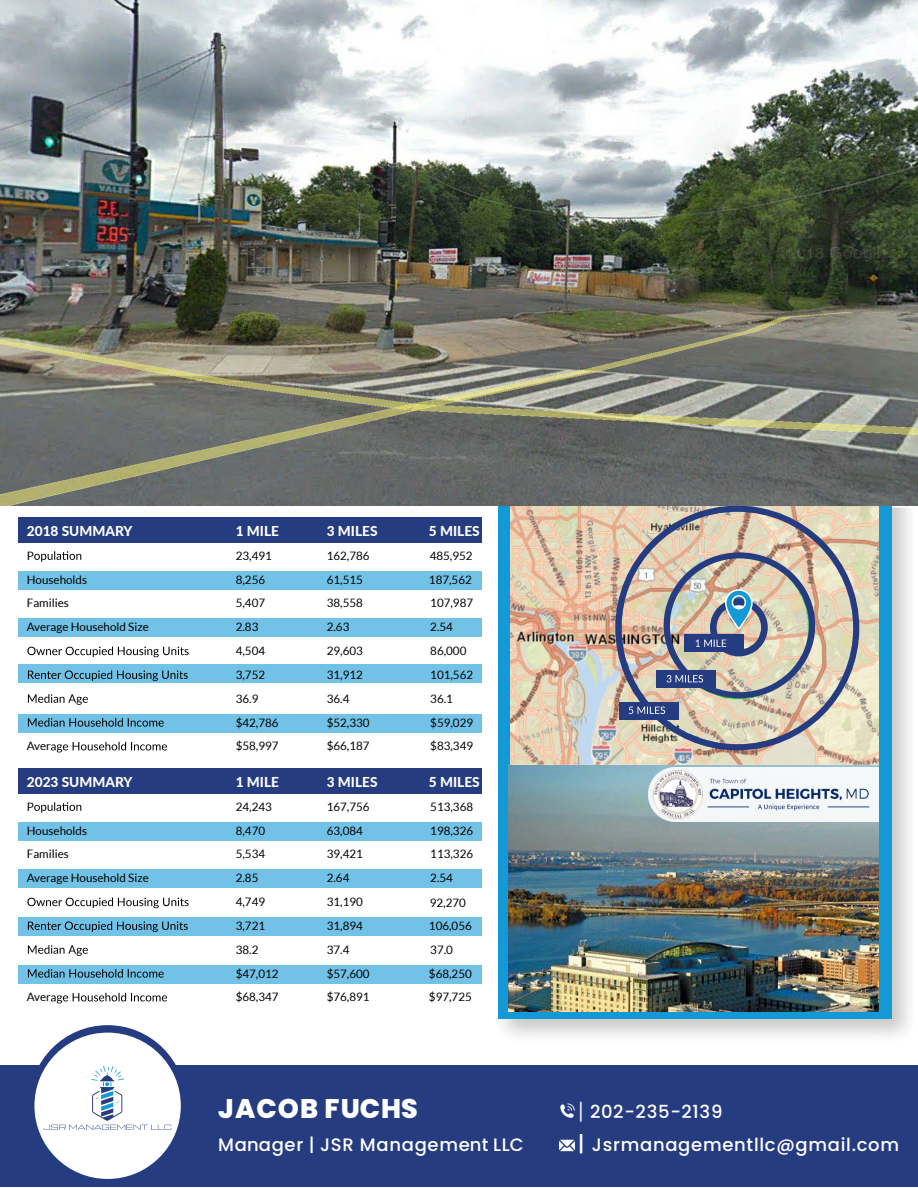
<style>
.page{position:relative;width:918px;height:1188px;background:#fff}
.page>*{position:absolute;margin:0;border:0;box-sizing:border-box;transform-origin:0 0}
.t1{font:800 27px "Poppins";letter-spacing:.04em;color:#fff}
.t2{font:500 18px/33.2px "Poppins";letter-spacing:.04em;color:#fff}
.t3{font:800 13.65px "Lato";color:#fff}
.t4{font:11.55px/23.9px "Lato";color:#000}
.s1{font-family:"Lato";font-weight:400;font-size:21.15px}
.s2{font-size:21.15px}
</style>
<div class="page">
<div style="left:19px;top:518px;width:463px;height:25px;background:#253c80"></div>
<div style="left:19px;top:571px;width:463px;height:18px;background:#71c2e6"></div>
<div style="left:19px;top:619px;width:463px;height:18px;background:#71c2e6"></div>
<div style="left:19px;top:665px;width:463px;height:18px;background:#71c2e6"></div>
<div style="left:19px;top:714px;width:463px;height:18px;background:#71c2e6"></div>
<svg style="left:34px;top:551px;width:47px;height:11px"></svg>
<svg style="left:27px;top:647px;width:162px;height:10px"></svg>
<svg style="left:28px;top:670px;width:160px;height:11px"></svg>
<svg style="left:28px;top:694px;width:60px;height:11px"></svg>
<svg style="left:28px;top:718px;width:136px;height:9px"></svg>
<svg style="left:51px;top:742px;width:116px;height:11px"></svg>
<div style="left:19px;top:769px;width:463px;height:25px;background:#253c80"></div>
<div style="left:19px;top:822px;width:463px;height:18px;background:#71c2e6"></div>
<div style="left:19px;top:870px;width:463px;height:18px;background:#71c2e6"></div>
<div style="left:19px;top:917px;width:463px;height:19px;background:#71c2e6"></div>
<div style="left:19px;top:965px;width:463px;height:18px;background:#71c2e6"></div>
<svg style="left:34px;top:802px;width:47px;height:11px"></svg>
<svg style="left:27px;top:898px;width:162px;height:10px"></svg>
<svg style="left:28px;top:921px;width:160px;height:11px"></svg>
<svg style="left:28px;top:945px;width:60px;height:11px"></svg>
<svg style="left:28px;top:969px;width:136px;height:9px"></svg>
<svg style="left:51px;top:993px;width:116px;height:11px"></svg>
<img style="left:871px;top:508px;width:39px;height:529px">
<div style="left:498px;top:448px;width:393px;height:571px;background:#139ad6"></div>
<div style="left:0;top:1066px;width:918px;height:121px;background:#253c80"></div>
<div style="left:29px;top:1025px;width:157px;height:157px;background:#253c80;border-radius:50%"></div>
<div style="left:34px;top:1033px;width:147px;height:146px;background:#fff;border-radius:50%"></div>
<svg style="left:44px;top:1066px;width:127px;height:64px"></svg>
<img style="left:510px;top:505px;width:368px;height:259px">
<img style="left:615px;top:506px;width:244px;height:244px">
<div style="left:619px;top:702px;width:60px;height:18px;background:#253c80"></div>
<div style="left:656px;top:670px;width:60px;height:18px;background:#253c80"></div>
<img style="left:664px;top:552px;width:151px;height:146px">
<svg style="left:629px;top:707px;width:36px;height:7px"></svg>
<img style="left:0;top:0;width:918px;height:505px">
<img style="left:509px;top:764px;width:370px;height:247px">
<img style="left:649px;top:767px;width:230px;height:55px">
<svg style="left:559px;top:1140px;width:16px;height:11px"></svg>
<svg style="left:560px;top:1103px;width:15px;height:15px"></svg>
<p class="t3" style="left:27px;top:521px;width:107px">2018 SUMMARY</p>
<p class="t4" style="left:27px;top:544px;width:123px">P<br>Households<br>Families<br>Average Household Size</p>
<p class="t4" style="left:27px;top:734px;width:25px">Aver</p>
<p class="t3" style="left:27px;top:772px;width:107px">2023 SUMMARY</p>
<p class="t4" style="left:27px;top:795px;width:123px">P<br>Households<br>Families<br>Average Household Size</p>
<p class="t4" style="left:27px;top:985px;width:25px">Aver</p>
<p class="t3" style="left:236px;top:521px;width:45px">1 MILE</p>
<p class="t4" style="left:236px;top:544px;width:44px">23,491<br>8,256<br>5,407<br>2.83<br>4,504<br>3,752<br>36.9 $42,786 $58,997</p>
<p class="t3" style="left:236px;top:772px;width:45px">1 MILE</p>
<p class="t4" style="left:236px;top:795px;width:44px">24,243<br>8,470<br>5,534<br>2.85<br>4,749<br>3,721<br>38.2 $47,012 $68,347</p>
<p class="t3" style="left:327px;top:521px;width:52px">3 MILES</p>
<p class="t4" style="left:327px;top:544px;width:44px">162,786<br>61,515<br>38,558<br>2.63<br>29,603<br>31,912<br>36.4 $52,330 $66,187</p>
<p class="t3" style="left:327px;top:772px;width:52px">3 MILES</p>
<p class="t4" style="left:327px;top:795px;width:44px">167,756<br>63,084<br>39,421<br>2.64<br>31,190<br>31,894<br>37.4 $57,600 $76,891</p>
<p class="t3" style="left:429px;top:521px;width:52px">5 MILES</p>
<p class="t4" style="left:429px;top:544px;width:46px">485,952<br>187,562<br>107,987<br>2.54<br>86,000<br>101,562<br>36.1 $59,029 $83,349</p>
<p class="t3" style="left:429px;top:772px;width:52px">5 MILES</p>
<p class="t4" style="left:429px;top:795px;width:46px">513,368<br>198,326<br>113,326<br>2.54<br>92,270<br>106,056<br>37.0 $68,250 $97,725</p>
<h1 class="t1" style="left:218px;top:1093px;width:201px">JACOB FUCHS</h1>
<h2 class="t2" style="left:218px;top:1128px;width:307px">Manager | JSR Management LLC</h2>
<h2 class="t2" style="left:578px;top:1095px;width:323px"><span class="s1">|</span> 202-235-2139<br><span class="s2">|</span> Jsrmanagementllc@gmail.com</h2>
</div>
